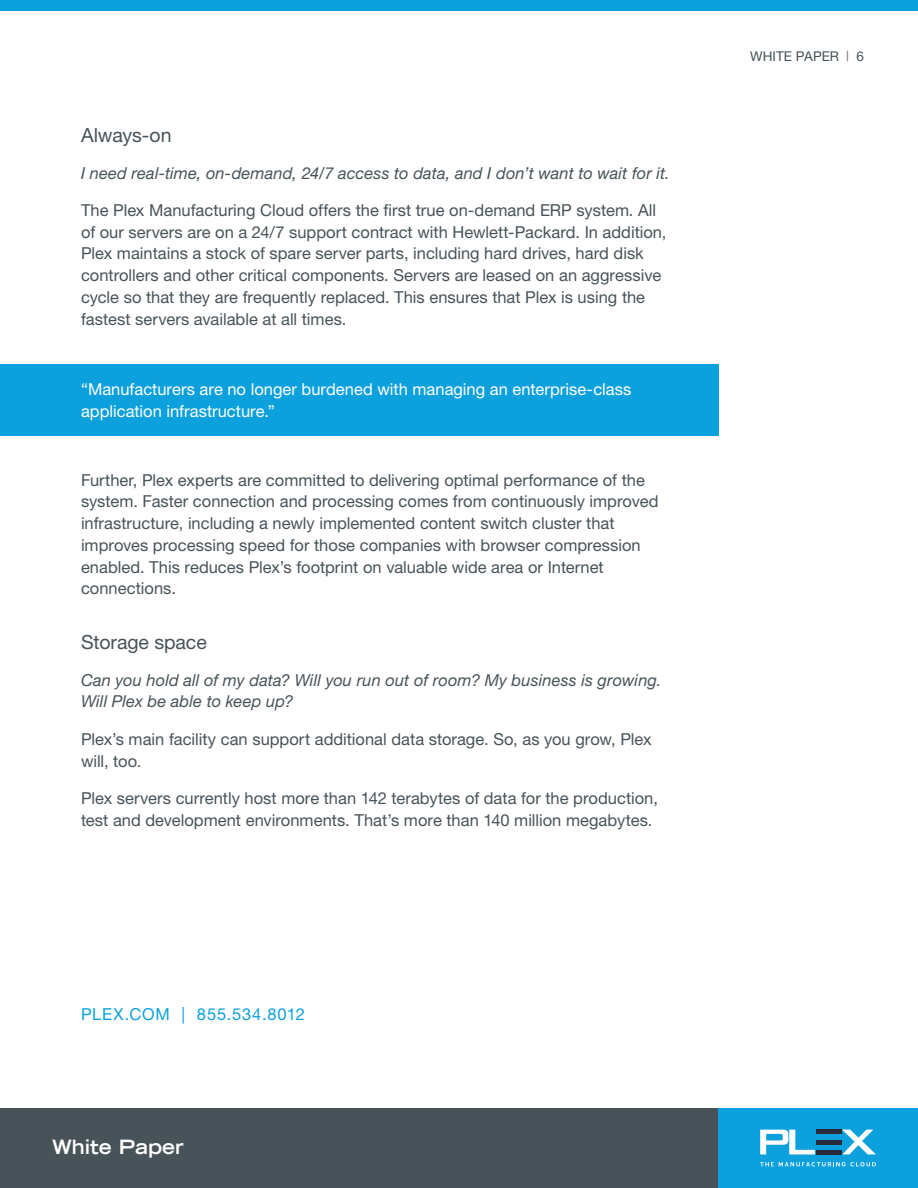
<style>
.page{position:relative;width:918px;height:1188px;background:#fff}
.page>*{position:absolute;margin:0;border:0;box-sizing:border-box;transform-origin:0 0}
.subhead_2{font:19.5px "Helvetica Neue LT Pro";letter-spacing:-.005em;color:#475359}
.t1{font:700 expanded 19.5px "Trade Gothic LT";color:#fff}
.copy{font:16.5px/21.8px "Helvetica Neue LT Pro";color:#475359}
.copy-2{font:italic 16.5px/21.8px "Helvetica Neue LT Pro";letter-spacing:.005em;color:#475359}
.pull_quote{font:16.5px/21.8px "Helvetica Neue LT Pro";color:#fff}
.t2{font:16.5px "Helvetica Neue LT Pro";letter-spacing:.05em;color:#0ca0dc}
.t3{font:13.5px "Helvetica Neue LT Pro";letter-spacing:.005em;color:#475359}
.s1{font-size:10.5px}
</style>
<div class="page">
<div style="left:0;top:1108px;width:735px;height:80px;background:#475359"></div>
<div style="left:718px;top:1108px;width:200px;height:80px;background:#0ca0dc"></div>
<svg style="left:760px;top:1130px;width:55px;height:24px"></svg>
<svg style="left:842px;top:1130px;width:34px;height:24px"></svg>
<hr style="left:816px;top:1150px;width:25px;height:4px;background:#282a38">
<hr style="left:816px;top:1130px;width:25px;height:4px;background:#282a38">
<div style="left:816px;top:1140px;width:25px;height:5px;background:#282a38"></div>
<svg style="left:760px;top:1162px;width:116px;height:4px"></svg>
<div style="left:0;top:0;width:918px;height:11px;background:#0ca0dc"></div>
<div style="left:0;top:365px;width:718px;height:71px;background:#0ca0dc"></div>
<p class="subhead_2" style="left:81px;top:123px;width:92px">Always-on</p>
<p class="copy-2" style="left:81px;top:161px;width:590px">I need real-time, on-demand, 24/7 access to data, and I don’t want to wait for it.</p>
<p class="copy" style="left:81px;top:199px;width:587px">The Plex Manufacturing Cloud offers the first true on-demand ERP system. All of our servers are on a 24/7 support contract with Hewlett-Packard. In addition, Plex maintains a stock of spare server parts, including hard drives, hard disk controllers and other critical components. Servers are leased on an aggressive cycle so that they are frequently replaced. This ensures that Plex is using the fastest servers available at all times.</p>
<p class="pull_quote" style="left:81px;top:378px;width:552px">“Manufacturers are no longer burdened with managing an enterprise-class application infrastructure.”</p>
<p class="copy" style="left:81px;top:468px;width:579px">Further, Plex experts are committed to delivering optimal performance of the system. Faster connection and processing comes from continuously improved infrastructure, including a newly implemented content switch cluster that improves processing speed for those companies with browser compression enabled. This reduces Plex’s footprint on valuable wide area or Internet connections.</p>
<p class="subhead_2" style="left:81px;top:630px;width:127px">Storage space</p>
<p class="copy-2" style="left:81px;top:669px;width:582px">Can you hold all of my data? Will you run out of room? My business is growing.<br>Will Plex be able to keep up?</p>
<p class="copy" style="left:81px;top:728px;width:572px">Plex’s main facility can support additional data storage. So, as you grow, Plex will, too.</p>
<p class="copy" style="left:81px;top:787px;width:578px">Plex servers currently host more than 142 terabytes of data for the production, test and development environments. That’s more than 140 million megabytes.</p>
<p class="t2" style="left:81px;top:1004px;width:226px">PLEX.COM | 855.534.8012</p>
<p class="t1" style="left:52px;top:1134px;width:133px">White Paper</p>
<p class="t3" style="left:750px;top:48px;width:115px">WHITE PAPER <span class="s1">|</span> 6</p>
</div>
